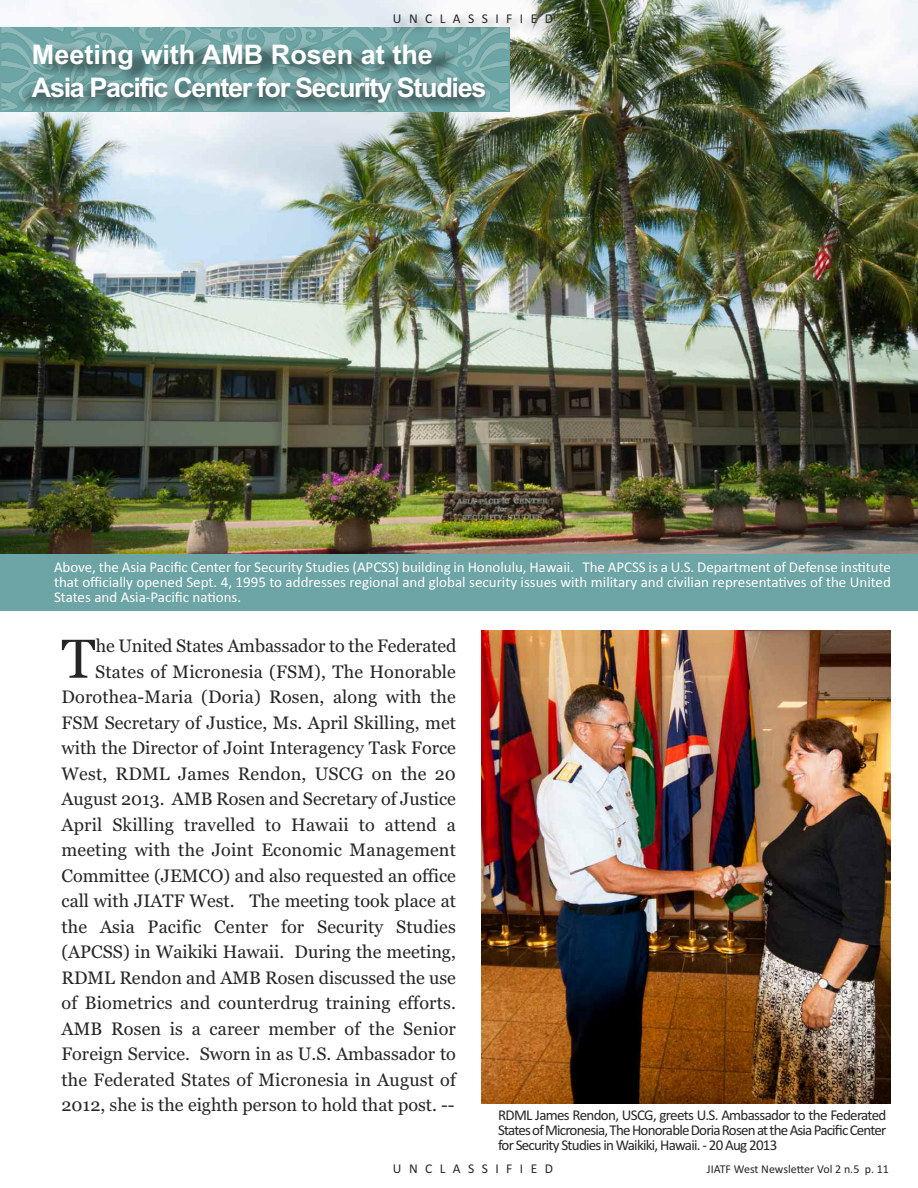
<style>
.page{position:relative;width:918px;height:1188px;background:#fff}
.page>*{position:absolute;margin:0;border:0;box-sizing:border-box;transform-origin:0 0}
.t1{font:54.75px "Georgia";color:#272627}
.t2{font:700 27px/32.4px "Arial";letter-spacing:-.05em;color:#fff}
.t3{font:18px/25.5px "Georgia";letter-spacing:.005em;color:#272627;text-align:right}
.t4{font:15px/15px "Calibri";color:#fff;text-align:justify}
.t5{font:15px/15px "Calibri";letter-spacing:-.05em;color:#272627;text-align:justify}
.t6{font:13.5px "Calibri";letter-spacing:.55em;color:#272627}
.t7{font:12px "Calibri";color:#272627}
</style>
<div class="page">
<img style="left:0;top:0;width:918px;height:554px">
<img style="left:482px;top:630px;width:409px;height:473px">
<div style="left:0;top:554px;width:918px;height:57px;background:#6da4a5"></div>
<img style="left:0;top:27px;width:576px;height:105px">
<img style="left:359px;top:3px;width:239px;height:43px">
<p class="t6" style="left:393px;top:10px;width:162px">UNCLASSIFIED</p>
<h2 class="t2" style="left:32px;top:39px;width:456px">Meeting with AMB Rosen at the<br>Asia Pacific Center for Security Studies</h2>
<p class="t4" style="left:54px;top:559px;width:839px">Above, the Asia Pacific Center for Security Studies (APCSS) building in Honolulu, Hawaii. The APCSS is a U.S. Department of Defense institute that officially opened Sept. 4, 1995 to addresses regional and global security issues with military and civilian representatives of the United States and Asia-Pacific nations.</p>
<h1 class="t1" style="left:62px;top:627px;width:35px">T</h1>
<p class="t3" style="left:61px;top:633px;width:397px">he United States Ambassador to the Federated States of Micronesia (FSM), The Honorable Dorothea-Maria (Doria) Rosen, along with the FSM Secretary of Justice, Ms. April Skilling, met with the Director of Joint Interagency Task Force West, RDML James Rendon, USCG on the 20<br>August 2013. AMB Rosen and Secretary of Justice April Skilling travelled to Hawaii to attend a meeting with the Joint Economic Management Committee (JEMCO) and also requested an office call with JIATF West. The meeting took place at the Asia Pacific Center for Security Studies (APCSS) in Waikiki Hawaii. During the meeting, RDML Rendon and AMB Rosen discussed the use of Biometrics and counterdrug training efforts.<br>AMB Rosen is a career member of the Senior Foreign Service. Sworn in as U.S. Ambassador to the Federated States of Micronesia in August of 2012, she is the eighth person to hold that post. --</p>
<p class="t5" style="left:498px;top:1107px;width:390px">RDML James Rendon, USCG, greets U.S. Ambassador to the Federated StatesofMicronesia,TheHonorableDoriaRosenattheAsiaPacificCenter for Security Studies in Waikiki, Hawaii. - 20 Aug 2013</p>
<p class="t6" style="left:393px;top:1160px;width:162px">UNCLASSIFIED</p>
<p class="t7" style="left:707px;top:1162px;width:184px">JIATF West Newsletter Vol 2 n.5 p. 11</p>
</div>
